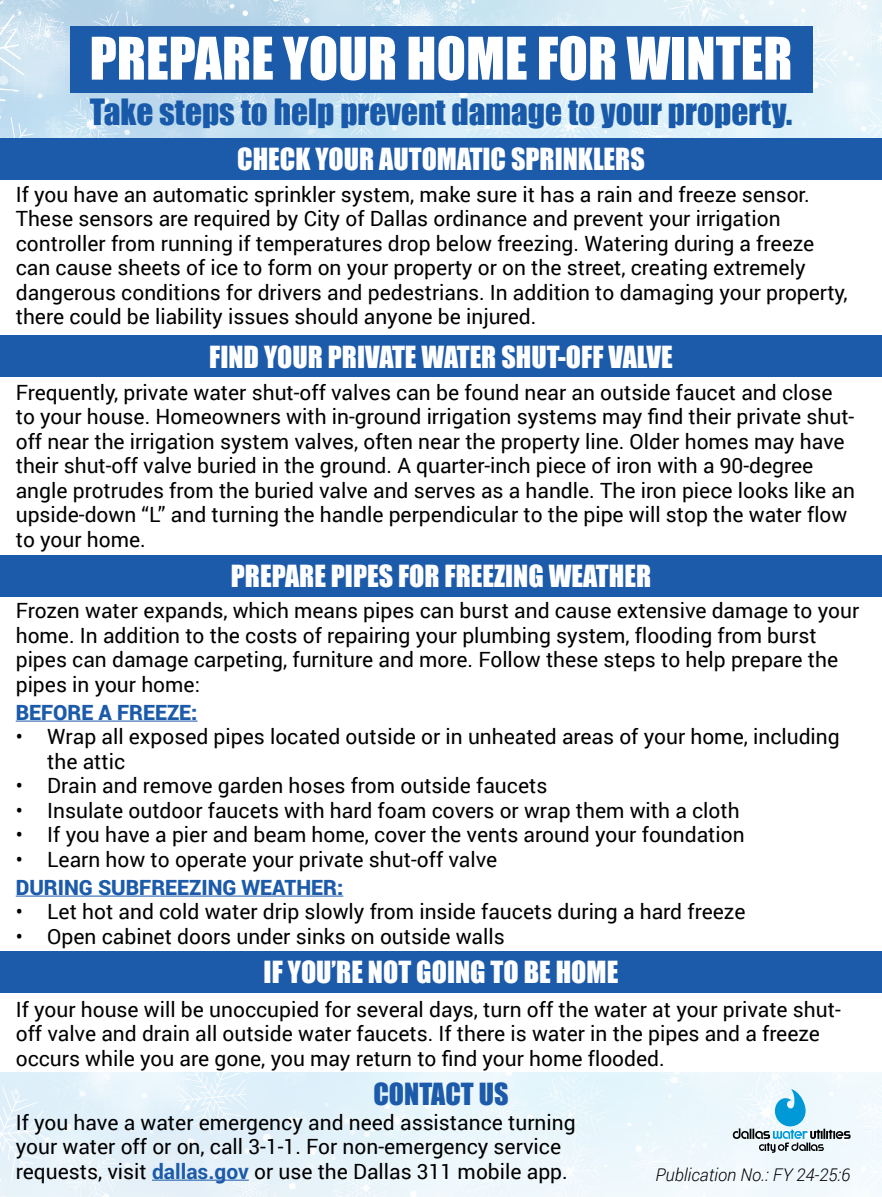
<style>
.page{position:relative;width:882px;height:1197px;background:#fff}
.page>*{position:absolute;margin:0;border:0;box-sizing:border-box;transform-origin:0 0}
.t1{font:54.25px "Impact";color:#fff}
.t2{font:33.25px "Impact";color:#1859a9}
.t3{font:28px "Impact";color:#fff}
.t4{font:28px "Impact";color:#1c5aaa}
.t5{font:21px/24.5px "Roboto";color:#000}
.t6{font:900 21px "Roboto";color:#1c5aaa}
.t7{font:italic 300 17.5px "Roboto";color:#000}
.s1{font-weight:700;color:#1c5aaa}
</style>
<div class="page">
<img style="left:0;top:1072px;width:882px;height:125px">
<div style="left:450px;top:1072px;width:276px;height:26px;background:#eaf7fc"></div>
<img style="left:530px;top:1072px;width:324px;height:20px">
<img style="left:325px;top:1103px;width:421px;height:94px">
<img style="left:37px;top:1196px;width:623px;height:1px">
<img style="left:0;top:0;width:882px;height:139px">
<img style="left:856px;top:20px;width:26px;height:119px">
<img style="left:149px;top:92px;width:103px;height:11px">
<img style="left:82px;top:10px;width:719px;height:16px">
<img style="left:0;top:0;width:67px;height:76px">
<img style="left:818px;top:1px;width:52px;height:17px">
<img style="left:311px;top:0;width:565px;height:1px">
<div style="left:70px;top:26px;width:742px;height:66px;background:#1c5aaa"></div>
<div style="left:0;top:139px;width:882px;height:41px;background:#1c5aaa"></div>
<div style="left:0;top:336px;width:882px;height:41px;background:#1c5aaa"></div>
<div style="left:0;top:555px;width:882px;height:42px;background:#1c5aaa"></div>
<hr style="left:16px;top:721px;width:182px;height:1px;background:#1c5aaa">
<hr style="left:16px;top:896px;width:327px;height:1px;background:#1c5aaa">
<div style="left:0;top:951px;width:882px;height:42px;background:#1c5aaa"></div>
<hr style="left:152px;top:1180px;width:97px;height:1px;background:#1c5aaa">
<svg style="left:733px;top:1089px;width:118px;height:64px"></svg>
<h1 class="t1" style="left:90px;top:16px;width:704px">PREPARE YOUR HOME FOR WINTER</h1>
<h2 class="t2" style="left:90px;top:86px;width:704px">Take steps to help prevent damage to your property.</h2>
<h3 class="t3" style="left:237px;top:137px;width:409px">CHECK YOUR AUTOMATIC SPRINKLERS</h3>
<p class="t5" style="left:16px;top:181px;width:833px">If you have an automatic sprinkler system, make sure it has a rain and freeze sensor.<br>These sensors are required by City of Dallas ordinance and prevent your irrigation controller from running if temperatures drop below freezing. Watering during a freeze can cause sheets of ice to form on your property or on the street, creating extremely dangerous conditions for drivers and pedestrians. In addition to damaging your property, there could be liability issues should anyone be injured.</p>
<h3 class="t3" style="left:209px;top:335px;width:465px">FIND YOUR PRIVATE WATER SHUT-OFF VALVE</h3>
<p class="t5" style="left:16px;top:379px;width:841px">Frequently, private water shut-off valves can be found near an outside faucet and close to your house. Homeowners with in-ground irrigation systems may find their private shut&shy;off near the irrigation system valves, often near the property line. Older homes may have their shut-off valve buried in the ground. A quarter-inch piece of iron with a 90-degree angle protrudes from the buried valve and serves as a handle. The iron piece looks like an upside-down “L” and turning the handle perpendicular to the pipe will stop the water flow to your home.</p>
<h3 class="t3" style="left:231px;top:554px;width:422px">PREPARE PIPES FOR FREEZING WEATHER</h3>
<p class="t5" style="left:16px;top:598px;width:845px">Frozen water expands, which means pipes can burst and cause extensive damage to your home. In addition to the costs of repairing your plumbing system, flooding from burst pipes can damage carpeting, furniture and more. Follow these steps to help prepare the pipes in your home:</p>
<p class="t6" style="left:16px;top:697px;width:183px">BEFORE A FREEZE:</p>
<p class="t5" style="left:47px;top:724px;width:794px;text-indent:-32px">• Wrap all exposed pipes located outside or in unheated areas of your home, including the attic</p>
<p class="t5" style="left:16px;top:773px;width:533px">• Drain and remove garden hoses from outside faucets</p>
<p class="t5" style="left:16px;top:797px;width:725px">• Insulate outdoor faucets with hard foam covers or wrap them with a cloth</p>
<p class="t5" style="left:16px;top:822px;width:730px">• If you have a pier and beam home, cover the vents around your foundation</p>
<p class="t5" style="left:16px;top:846px;width:483px">• Learn how to operate your private shut-off valve</p>
<p class="t6" style="left:16px;top:872px;width:329px">DURING SUBFREEZING WEATHER:</p>
<p class="t5" style="left:16px;top:899px;width:731px">• Let hot and cold water drip slowly from inside faucets during a hard freeze</p>
<p class="t5" style="left:16px;top:923px;width:490px">• Open cabinet doors under sinks on outside walls</p>
<h3 class="t3" style="left:264px;top:950px;width:356px">IF YOU’RE NOT GOING TO BE HOME</h3>
<p class="t5" style="left:16px;top:996px;width:827px">If your house will be unoccupied for several days, turn off the water at your private shut&shy;off valve and drain all outside water faucets. If there is water in the pipes and a freeze occurs while you are gone, you may return to find your home flooded.</p>
<h3 class="t4" style="left:373px;top:1072px;width:137px">CONTACT US</h3>
<p class="t5" style="left:16px;top:1109px;width:561px">If you have a water emergency and need assistance turning your water off or on, call 3-1-1. For non-emergency service requests, visit <span class="s1">dallas.gov</span> or use the Dallas 311 mobile app.</p>
<p class="t7" style="left:655px;top:1163px;width:196px">Publication No.: FY 24-25:6</p>
</div>
